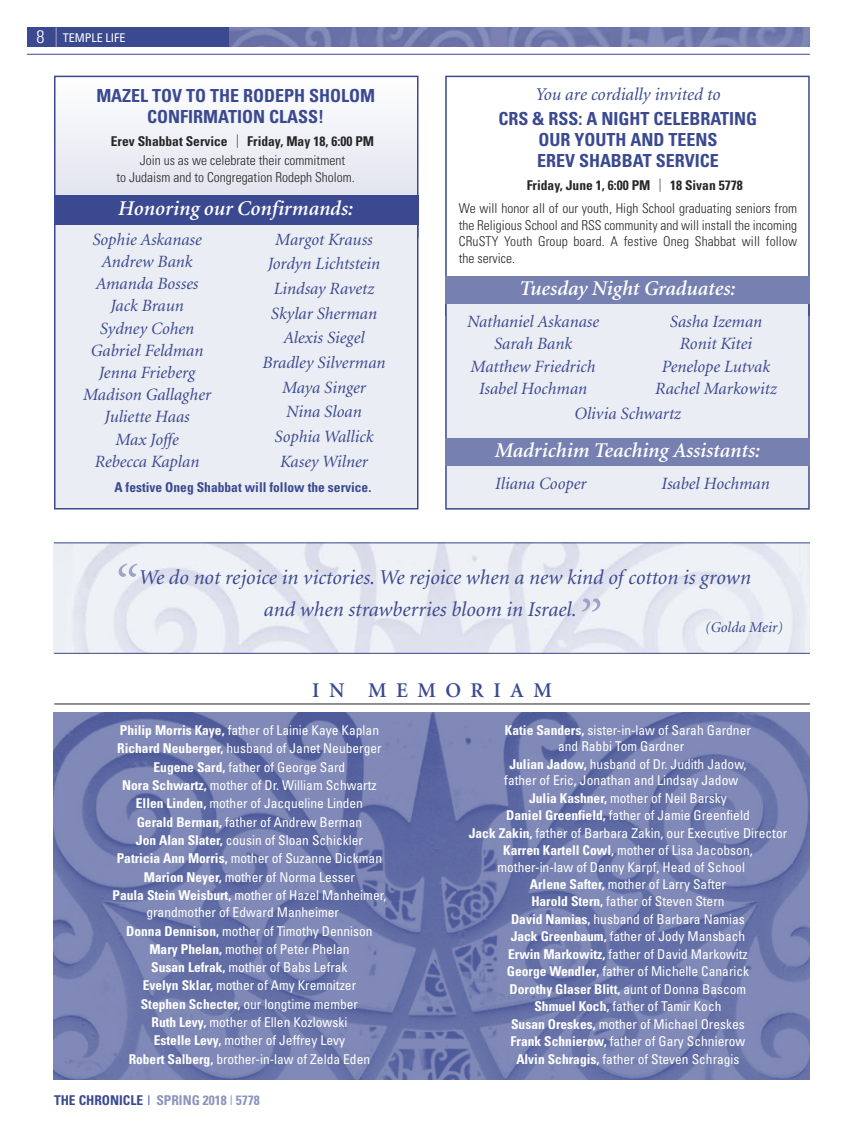
<style>
.page{position:relative;width:864px;height:1134px;background:#fff}
.page>*{position:absolute;margin:0;border:0;box-sizing:border-box;transform-origin:0 0}
.t1{font:italic 54px "Minion";color:#9da4c7}
.t2{font:italic 21px/31.5px "Minion";color:#3b4990}
.t3{font:italic 600 21px "Minion";color:#fff}
.t4{font:600 21px "Minion";letter-spacing:.45em;color:#3b4990}
.t5{font:700 condensed 18px/21px "Univers";color:#3b4990;text-align:center}
.t6{font:italic 18px "Minion";color:#3b4990}
.t7{font:italic 17.25px/22.2px "Minion";color:#3b4990;text-align:center}
.t8{font:italic 15px "Minion";color:#3b4990}
.t9{font:condensed 13.5px "Univers";color:#fff}
.t10{font:300 condensed 13.5px/16.5px "Univers";color:#272627}
.t11{font:700 condensed 13.5px/19.8px "Univers";color:#272627;text-align:center}
.t12{font:700 condensed 13.5px "Univers";color:#3b4990}
.t13{font:700 condensed 13.5px "Univers";color:#fff}
.t14{font:700 condensed 13.5px "Univers";color:#8b94bd}
.t15{font:condensed 12px "Univers";color:#fff}
.s1{font-weight:300;font-size:18px}
.s2{font-weight:300;font-size:19.5px;color:#9da4c7}
.s3{font-family:"MS Gothic";font-weight:400;font-stretch:normal}
.s4{font-weight:300}
.s5{font-weight:700}
.s6{font-weight:400}
.s7{color:#3b4990}
.s8{font-weight:300;color:#3b4990}
</style>
<div class="page">
<div style="left:445px;top:76px;width:365px;height:240px;border:2px solid #3b4990"></div>
<div style="left:447px;top:281px;width:361px;height:227px;background:#ebedf4"></div>
<div style="left:445px;top:279px;width:365px;height:231px;border:2px solid #3b4990"></div>
<div style="left:445px;top:277px;width:365px;height:27px;background:#7680b1"></div>
<div style="left:445px;top:438px;width:365px;height:27px;background:#7680b1"></div>
<div style="left:56px;top:77px;width:361px;height:159px;background:linear-gradient(to right,#f0f1f7,#f0f1f7)"></div>
<div style="left:54px;top:76px;width:364px;height:162px;border:2px solid #3b4990"></div>
<div style="left:56px;top:220px;width:361px;height:288px;background:#ebedf4"></div>
<div style="left:54px;top:219px;width:364px;height:291px;border:2px solid #3b4990"></div>
<div style="left:54px;top:195px;width:364px;height:29px;background:#3b4990"></div>
<div style="left:27px;top:27px;width:208px;height:20px;background:#3b4990"></div>
<hr style="left:27px;top:54px;width:783px;height:1px;background:#3b4990">
<img style="left:230px;top:27px;width:580px;height:20px">
<img style="left:54px;top:712px;width:756px;height:368px">
<hr style="left:54px;top:704px;width:756px;height:1px;background:#272627">
<img style="left:54px;top:544px;width:756px;height:109px">
<hr style="left:54px;top:653px;width:756px;height:1px;background:#3b4990">
<hr style="left:54px;top:543px;width:756px;height:1px;background:#3b4990">
<p class="t15" style="left:37px;top:33px;width:91px"><span class="s1">8</span> <span class="s2">|</span> TEMPLE LIFE</p>
<h3 class="t5" style="left:96px;top:86px;width:280px">MAZEL TOV TO THE RODEPH SHOLOM<br>CONFIRMATION CLASS!</h3>
<p class="t11" style="left:111px;top:132px;width:265px">Erev Shabbat Service <span class="s3">│</span> Friday, May 18, 6:00 PM<br><span class="s4">Join us as we celebrate their commitment</span></p>
<p class="t10" style="left:117px;top:170px;width:240px">to Judaism and to Congregation Rodeph Sholom.</p>
<h2 class="t3" style="left:118px;top:200px;width:236px">Honoring our Confirmands:</h2>
<p class="t7" style="left:83px;top:230px;width:129px">Sophie Askanase<br>Andrew Bank<br>Amanda Bosses<br>Jack Braun<br>Sydney Cohen<br>Gabriel Feldman<br>Jenna Frieberg<br>Madison Gallagher<br>Juliette Haas<br>Max Joffe<br>Rebecca Kaplan</p>
<p class="t7" style="left:262px;top:228px;width:125px;line-height:24.6px">Margot Krauss<br>Jordyn Lichtstein<br>Lindsay Ravetz<br>Skylar Sherman<br>Alexis Siegel<br>Bradley Silverman<br>Maya Singer<br>Nina Sloan<br>Sophia Wallick<br>Kasey Wilner</p>
<p class="t12" style="left:114px;top:483px;width:258px">A festive Oneg Shabbat will follow the service.</p>
<h3 class="t6" style="left:535px;top:87px;width:187px">You are cordially invited to</h3>
<h3 class="t5" style="left:499px;top:110px;width:260px">CRS &amp; RSS: A NIGHT CELEBRATING<br>OUR YOUTH AND TEENS<br>EREV SHABBAT SERVICE</h3>
<p class="t10" style="left:459px;top:175px;width:340px;line-height:23px;text-indent:68px"><span class="s5">Friday, June 1, 6:00 PM</span> <span class="s3">│</span> <span class="s5">18 Sivan 5778<br></span>We will honor all of our youth, High School graduating seniors from</p>
<p class="t10" style="left:459px;top:218px;width:340px;text-align:justify">the Religious School and RSS community and will install the incoming CRuSTY Youth Group board. A festive Oneg Shabbat will follow the service.</p>
<h2 class="t3" style="left:519px;top:280px;width:217px">Tuesday Night Graduates:</h2>
<p class="t7" style="left:467px;top:311px;width:134px">Nathaniel Askanase<br>Sarah Bank<br>Matthew Friedrich<br>Isabel Hochman</p>
<p class="t7" style="left:655px;top:311px;width:123px">Sasha Izeman<br>Ronit Kitei<br>Penelope Lutvak<br>Rachel Markowitz</p>
<p class="t7" style="left:575px;top:403px;width:108px">Olivia Schwartz</p>
<h2 class="t3" style="left:495px;top:442px;width:267px">Madrichim Teaching Assistants:</h2>
<p class="t7" style="left:495px;top:474px;width:93px">Iliana Cooper</p>
<p class="t7" style="left:662px;top:474px;width:110px">Isabel Hochman</p>
<h1 class="t1" style="left:113px;top:564px;width:25px">“</h1>
<h2 class="t2" style="left:264px;top:563px;width:489px;text-indent:-125px">We do not rejoice in victories. We rejoice when a new kind of cotton is grown and when strawberries bloom in Israel.</h2>
<h1 class="t1" style="left:577px;top:598px;width:25px">”</h1>
<p class="t8" style="left:705px;top:622px;width:79px">(Golda Meir)</p>
<h2 class="t4" style="left:312px;top:682px;width:241px">IN MEMORIAM</h2>
<p class="t9" style="left:120px;top:725px;width:261px"><span class="s5">Philip Morris Kaye,</span> father of Lainie Kaye Kaplan</p>
<p class="t9" style="left:117px;top:744px;width:266px"><span class="s5">Richard Neuberger,</span> husband of Janet Neuberger</p>
<p class="t9" style="left:154px;top:762px;width:193px"><span class="s5">Eugene Sard,</span> father of George Sard</p>
<p class="t9" style="left:122px;top:780px;width:256px"><span class="s5">Nora Schwartz,</span> mother of Dr. William Schwartz</p>
<p class="t9" style="left:136px;top:799px;width:229px"><span class="s5">Ellen Linden,</span> mother of Jacqueline Linden</p>
<p class="t9" style="left:137px;top:817px;width:227px"><span class="s5">Gerald Berman,</span> father of Andrew Berman</p>
<p class="t9" style="left:136px;top:835px;width:229px"><span class="s5">Jon Alan Slater,</span> cousin of Sloan Schickler</p>
<p class="t9" style="left:117px;top:854px;width:267px"><span class="s5">Patricia Ann Morris,</span> mother of Suzanne Dickman</p>
<p class="t9" style="left:144px;top:872px;width:213px"><span class="s5">Marion Neyer,</span> mother of Norma Lesser</p>
<p class="t9" style="left:113px;top:890px;width:275px"><span class="s5">Paula Stein Weisburt,</span> mother of Hazel Manheimer,</p>
<p class="t9" style="left:146px;top:907px;width:194px">grandmother of Edward Manheimer</p>
<p class="t9" style="left:126px;top:926px;width:248px"><span class="s5">Donna Dennison,</span> mother of Timothy Dennison</p>
<p class="t9" style="left:149px;top:944px;width:202px"><span class="s5">Mary Phelan,</span> mother of Peter Phelan</p>
<p class="t9" style="left:151px;top:962px;width:198px"><span class="s5">Susan Lefrak,</span> mother of Babs Lefrak</p>
<p class="t9" style="left:143px;top:981px;width:215px"><span class="s5">Evelyn Sklar,</span> mother of Amy Kremnitzer</p>
<p class="t9" style="left:141px;top:999px;width:219px"><span class="s5">Stephen Schecter,</span> our longtime member</p>
<p class="t9" style="left:152px;top:1017px;width:197px"><span class="s5">Ruth Levy,</span> mother of Ellen Kozlowski</p>
<p class="t9" style="left:154px;top:1036px;width:193px"><span class="s5">Estelle Levy,</span> mother of Jeffrey Levy</p>
<p class="t9" style="left:129px;top:1054px;width:243px"><span class="s5">Robert Salberg,</span> brother-in-law of Zelda Eden</p>
<p class="t9" style="left:505px;top:725px;width:248px"><span class="s5">Katie Sanders,</span> sister-in-law of Sarah Gardner</p>
<p class="t9" style="left:558px;top:742px;width:128px">and Rabbi Tom Gardner</p>
<p class="t9" style="left:509px;top:759px;width:239px"><span class="s5">Julian Jadow,</span> husband of Dr. Judith Jadow,</p>
<p class="t9" style="left:504px;top:776px;width:235px">father of Eric, Jonathan and Lindsay Jadow</p>
<p class="t9" style="left:529px;top:793px;width:199px"><span class="s5">Julia Kashner,</span> mother of Neil Barsky</p>
<p class="t9" style="left:506px;top:810px;width:245px"><span class="s5">Daniel Greenfield,</span> father of Jamie Greenfield</p>
<p class="t9" style="left:469px;top:828px;width:320px"><span class="s5">Jack Zakin,</span> father of Barbara Zakin, our Executive Director</p>
<p class="t9" style="left:503px;top:845px;width:251px"><span class="s5">Karren Kartell Cowl,</span> mother of Lisa Jacobson,</p>
<p class="t9" style="left:497px;top:862px;width:249px">mother-in-law of Danny Karpf, Head of School</p>
<p class="t9" style="left:530px;top:879px;width:198px"><span class="s5">Arlene Safter,</span> mother of Larry Safter</p>
<p class="t9" style="left:531px;top:897px;width:195px"><span class="s5">Harold Stern,</span> father of Steven Stern</p>
<p class="t9" style="left:511px;top:914px;width:235px"><span class="s5">David Namias,</span> husband of Barbara Namias</p>
<p class="t9" style="left:511px;top:932px;width:236px"><span class="s5">Jack Greenbaum,</span> father of Jody Mansbach</p>
<p class="t9" style="left:508px;top:949px;width:241px"><span class="s5">Erwin Markowitz,</span> father of David Markowitz</p>
<p class="t9" style="left:507px;top:967px;width:244px"><span class="s5">George Wendler,</span> father of Michelle Canarick</p>
<p class="t13" style="left:510px;top:984px;width:238px">Dorothy Glaser Blitt, <span class="s6">aunt of Donna Bascom</span></p>
<p class="t9" style="left:534px;top:1002px;width:189px"><span class="s5">Shmuel Koch,</span> father of Tamir Koch</p>
<p class="t9" style="left:511px;top:1019px;width:235px"><span class="s5">Susan Oreskes,</span> mother of Michael Oreskes</p>
<p class="t9" style="left:511px;top:1037px;width:236px"><span class="s5">Frank Schnierow,</span> father of Gary Schnierow</p>
<p class="t9" style="left:516px;top:1054px;width:225px"><span class="s5">Alvin Schragis,</span> father of Steven Schragis</p>
<p class="t14" style="left:54px;top:1096px;width:207px"><span class="s7">THE CHRONICLE</span> <span class="s8">I</span> SPRING 2018 <span class="s4">I</span> 5778</p>
</div>
